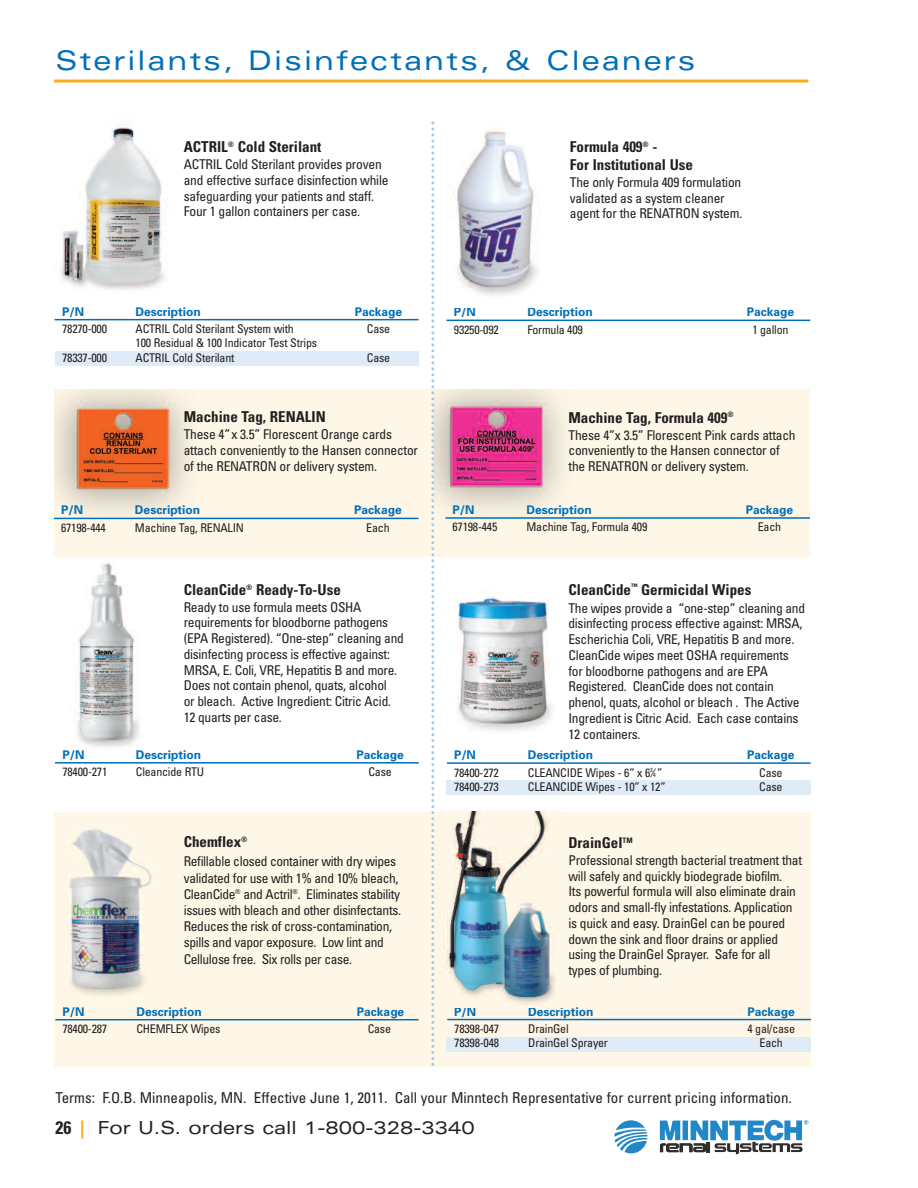
<style>
.page{position:relative;width:918px;height:1188px;background:#fff}
.page>*{position:absolute;margin:0;border:0;box-sizing:border-box;transform-origin:0 0}
.t1{font:expanded 27px "Univers";letter-spacing:.075em;color:#006eb8}
.t2{font:expanded 18px "Univers";color:#231f20}
.t3{font:700 condensed 15px/18px "Univers";color:#231f20}
.t4{font:condensed 15px "Univers";color:#231f20}
.t5{font:condensed 13.5px/15.8px "Univers";letter-spacing:-.02em;color:#231f20}
.t6{font:condensed 12px "Univers";letter-spacing:-.02em;color:#231f20}
.t7{font:700 12px "Univers";color:#006eb8}
.s1{font-size:6px}
.s2{font-weight:700;font-stretch:condensed}
.s3{font-weight:700;font-stretch:condensed;color:#faaf18}
</style>
<div class="page">
<img style="left:54px;top:120px;width:136px;height:201px">
<div style="left:55px;top:351px;width:363px;height:15px;background:#dfebf7"></div>
<hr style="left:55px;top:319px;width:363px;height:1px;background:#006eb8">
<img style="left:457px;top:597px;width:95px;height:134px">
<div style="left:446px;top:781px;width:365px;height:14px;background:#dfebf7"></div>
<hr style="left:447px;top:762px;width:364px;height:2px;background:#006eb8">
<img style="left:74px;top:562px;width:66px;height:185px">
<hr style="left:54px;top:80px;width:754px;height:2px;background:#faaf18">
<svg style="left:614px;top:1120px;width:33px;height:34px"></svg>
<svg style="left:660px;top:1120px;width:148px;height:34px"></svg>
<div style="left:54px;top:389px;width:756px;height:168px;background:#fef6e6"></div>
<img style="left:55px;top:390px;width:177px;height:128px">
<hr style="left:54px;top:518px;width:365px;height:1px;background:#006eb8">
<img style="left:434px;top:390px;width:128px;height:128px">
<hr style="left:446px;top:517px;width:364px;height:2px;background:#006eb8">
<div style="left:54px;top:812px;width:756px;height:254px;background:#fef6e6"></div>
<img style="left:66px;top:829px;width:86px;height:166px">
<svg style="left:431px;top:122px;width:3px;height:944px"></svg>
<hr style="left:55px;top:1019px;width:363px;height:1px;background:#006eb8">
<hr style="left:55px;top:762px;width:364px;height:2px;background:#006eb8">
<hr style="left:446px;top:320px;width:364px;height:1px;background:#006eb8">
<img style="left:449px;top:131px;width:90px;height:165px">
<div style="left:446px;top:1037px;width:365px;height:14px;background:#dfebf7"></div>
<hr style="left:447px;top:1019px;width:364px;height:1px;background:#006eb8">
<img style="left:441px;top:812px;width:114px;height:192px">
<h1 class="t1" style="left:56px;top:51px;width:641px">Sterilants, Disinfectants, &amp; Cleaners</h1>
<p class="t3" style="left:184px;top:139px;width:139px">ACTRIL<sup>®</sup> Cold Sterilant</p>
<p class="t5" style="left:184px;top:158px;width:206px">ACTRIL Cold Sterilant provides proven and effective surface disinfection while safeguarding your patients and staff.<br>Four 1 gallon containers per case.</p>
<p class="t7" style="left:62px;top:307px;width:23px">P/N</p>
<p class="t7" style="left:136px;top:307px;width:67px">Description</p>
<p class="t7" style="left:355px;top:307px;width:49px">Package</p>
<p class="t6" style="left:62px;top:324px;width:46px">78270-000</p>
<p class="t6" style="left:136px;top:324px;width:160px">ACTRIL Cold Sterilant System with</p>
<p class="t6" style="left:367px;top:324px;width:25px">Case</p>
<p class="t6" style="left:136px;top:339px;width:183px">100 Residual &amp; 100 Indicator Test Strips</p>
<p class="t6" style="left:62px;top:353px;width:46px">78337-000</p>
<p class="t6" style="left:136px;top:353px;width:100px">ACTRIL Cold Sterilant</p>
<p class="t6" style="left:367px;top:353px;width:25px">Case</p>
<p class="t3" style="left:184px;top:409px;width:144px">Machine Tag, RENALIN</p>
<p class="t5" style="left:184px;top:427px;width:236px">These 4”x 3.5” Florescent Orange cards attach conveniently to the Hansen connector of the RENATRON or delivery system.</p>
<p class="t7" style="left:61px;top:506px;width:23px">P/N</p>
<p class="t7" style="left:135px;top:506px;width:67px">Description</p>
<p class="t7" style="left:354px;top:506px;width:49px">Package</p>
<p class="t6" style="left:61px;top:523px;width:46px">67198-444</p>
<p class="t6" style="left:135px;top:523px;width:110px">Machine Tag, RENALIN</p>
<p class="t6" style="left:366px;top:523px;width:25px">Each</p>
<p class="t3" style="left:184px;top:582px;width:159px">CleanCide<sup>®</sup> Ready-To-Use</p>
<p class="t5" style="left:184px;top:600px;width:222px">Ready to use formula meets OSHA requirements for bloodborne pathogens (EPA Registered). “One-step” cleaning and disinfecting process is effective against:<br>MRSA, E. Coli, VRE, Hepatitis B and more.<br>Does not contain phenol, quats, alcohol<br>or bleach. Active Ingredient: Citric Acid.<br>12 quarts per case.</p>
<p class="t7" style="left:62px;top:750px;width:23px">P/N</p>
<p class="t7" style="left:136px;top:750px;width:67px">Description</p>
<p class="t7" style="left:357px;top:750px;width:49px">Package</p>
<p class="t6" style="left:62px;top:768px;width:46px">78400-271</p>
<p class="t6" style="left:136px;top:768px;width:70px">Cleancide RTU</p>
<p class="t6" style="left:369px;top:768px;width:25px">Case</p>
<p class="t3" style="left:184px;top:834px;width:65px">Chemflex<sup>®</sup></p>
<p class="t5" style="left:184px;top:855px;width:219px;line-height:16.2px">Refillable closed container with dry wipes validated for use with 1% and 10% bleach, CleanCide<sup>®</sup> and Actril<sup>®</sup>. Eliminates stability issues with bleach and other disinfectants.<br>Reduces the risk of cross-contamination, spills and vapor exposure. Low lint and Cellulose free. Six rolls per case.</p>
<p class="t7" style="left:62px;top:1007px;width:23px">P/N</p>
<p class="t7" style="left:136px;top:1007px;width:67px">Description</p>
<p class="t7" style="left:357px;top:1007px;width:49px">Package</p>
<p class="t6" style="left:62px;top:1024px;width:46px">78400-287</p>
<p class="t6" style="left:136px;top:1024px;width:86px">CHEMFLEX Wipes</p>
<p class="t6" style="left:368px;top:1024px;width:25px">Case</p>
<p class="t3" style="left:570px;top:139px;width:125px">Formula 409<sup>®</sup> -<br>For Institutional Use</p>
<p class="t5" style="left:570px;top:175px;width:174px">The only Formula 409 formulation validated as a system cleaner agent for the RENATRON system.</p>
<p class="t7" style="left:454px;top:308px;width:23px">P/N</p>
<p class="t7" style="left:527px;top:308px;width:67px">Description</p>
<p class="t7" style="left:747px;top:308px;width:49px">Package</p>
<p class="t6" style="left:454px;top:325px;width:46px">93250-092</p>
<p class="t6" style="left:527px;top:325px;width:57px">Formula 409</p>
<p class="t6" style="left:752px;top:325px;width:38px">1 gallon</p>
<p class="t3" style="left:568px;top:410px;width:167px">Machine Tag, Formula 409<sup>®</sup></p>
<p class="t5" style="left:568px;top:428px;width:229px">These 4”x 3.5” Florescent Pink cards attach conveniently to the Hansen connector of the RENATRON or delivery system.</p>
<p class="t7" style="left:453px;top:505px;width:23px">P/N</p>
<p class="t7" style="left:526px;top:505px;width:67px">Description</p>
<p class="t7" style="left:746px;top:505px;width:49px">Package</p>
<p class="t6" style="left:453px;top:523px;width:46px">67198-445</p>
<p class="t6" style="left:526px;top:523px;width:122px">Machine Tag, Formula 409</p>
<p class="t6" style="left:758px;top:523px;width:25px">Each</p>
<p class="t3" style="left:568px;top:582px;width:184px">CleanCide<sup>™</sup> Germicidal Wipes</p>
<p class="t5" style="left:568px;top:601px;width:238px">The wipes provide a “one-step” cleaning and disinfecting process effective against: MRSA, Escherichia Coli, VRE, Hepatitis B and more.<br>CleanCide wipes meet OSHA requirements for bloodborne pathogens and are EPA Registered. CleanCide does not contain phenol, quats, alcohol or bleach . The Active Ingredient is Citric Acid. Each case contains 12 containers.</p>
<p class="t7" style="left:454px;top:750px;width:23px">P/N</p>
<p class="t7" style="left:528px;top:750px;width:67px">Description</p>
<p class="t7" style="left:747px;top:750px;width:49px">Package</p>
<p class="t6" style="left:454px;top:768px;width:46px">78400-272</p>
<p class="t6" style="left:528px;top:768px;width:136px">CLEANCIDE Wipes - 6” x 6<sup>3</sup>⁄<span class="s1">4</span> ”</p>
<p class="t6" style="left:759px;top:768px;width:25px">Case</p>
<p class="t6" style="left:454px;top:782px;width:46px">78400-273</p>
<p class="t6" style="left:528px;top:782px;width:139px">CLEANCIDE Wipes - 10” x 12”</p>
<p class="t6" style="left:759px;top:782px;width:25px">Case</p>
<p class="t3" style="left:568px;top:835px;width:66px">DrainGel<sup>TM</sup></p>
<p class="t5" style="left:568px;top:853px;width:235px">Professional strength bacterial treatment that will safely and quickly biodegrade biofilm.<br>Its powerful formula will also eliminate drain odors and small-fly infestations. Application is quick and easy. DrainGel can be poured down the sink and floor drains or applied using the DrainGel Sprayer. Safe for all<br>types of plumbing.</p>
<p class="t7" style="left:454px;top:1007px;width:23px">P/N</p>
<p class="t7" style="left:528px;top:1007px;width:67px">Description</p>
<p class="t7" style="left:748px;top:1007px;width:49px">Package</p>
<p class="t6" style="left:454px;top:1024px;width:46px">78398-047</p>
<p class="t6" style="left:528px;top:1024px;width:42px">DrainGel</p>
<p class="t6" style="left:747px;top:1024px;width:49px">4 gal/case</p>
<p class="t6" style="left:454px;top:1039px;width:46px">78398-048</p>
<p class="t6" style="left:528px;top:1039px;width:81px">DrainGel Sprayer</p>
<p class="t6" style="left:760px;top:1039px;width:25px">Each</p>
<p class="t4" style="left:56px;top:1092px;width:738px">Terms: F.O.B. Minneapolis, MN. Effective June 1, 2011. Call your Minntech Representative for current pricing information.</p>
<h2 class="t2" style="left:56px;top:1121px;width:421px"><span class="s2">26</span> <span class="s3">|</span> For U.S. orders call 1-800-328-3340</h2>
</div>
